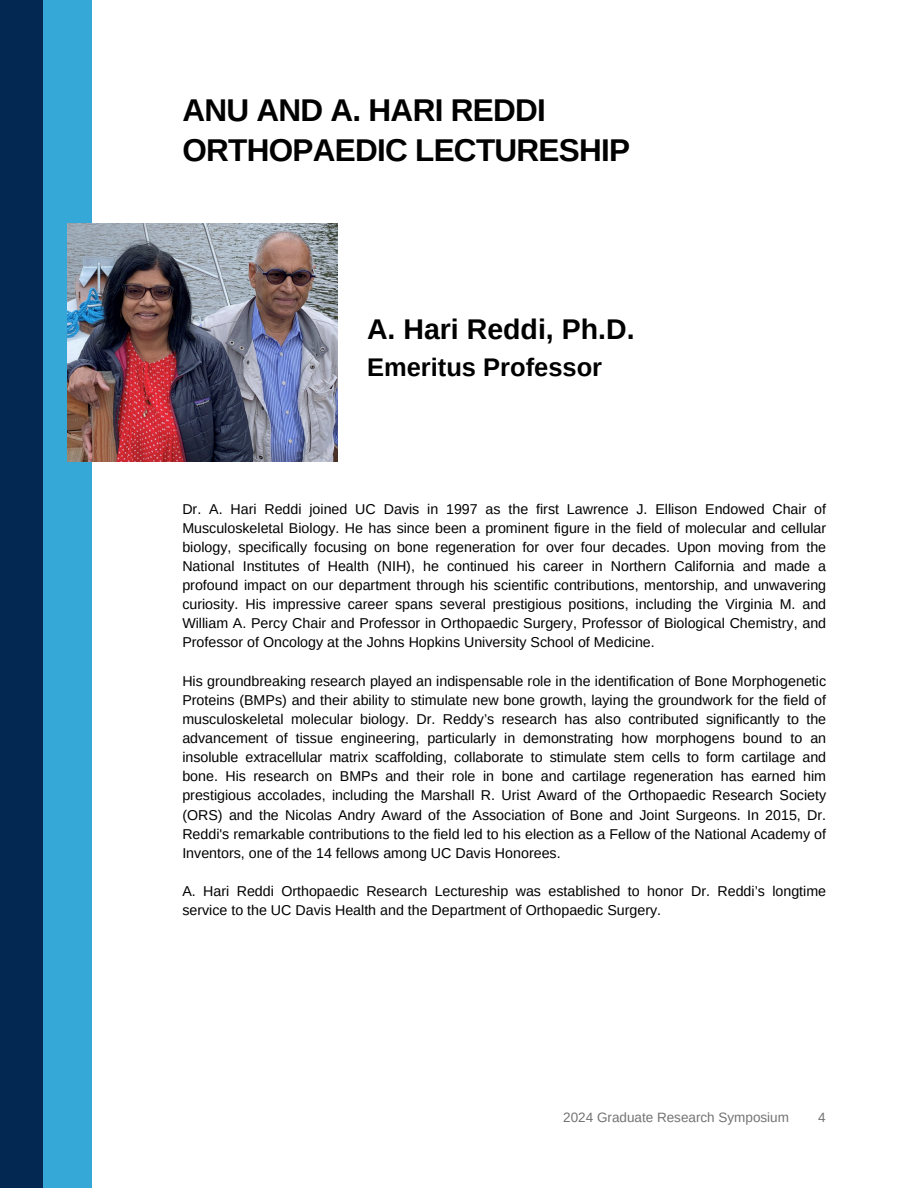
<style>
.page{position:relative;width:918px;height:1188px;background:#fff}
.page>*{position:absolute;margin:0;border:0;box-sizing:border-box;transform-origin:0 0}
.t1{font:700 31.5px/39.3px "Arimo";letter-spacing:-.025em;color:#000}
.t2{font:700 28.5px "Arimo";color:#000}
.t3{font:700 25.5px "Arimo";color:#000}
.t4{font:14.25px/19.2px "Arimo";color:#000;text-align:justify}
.t5{font:13.5px "Arimo";color:#737373}
</style>
<div class="page">
<div style="left:0;top:0;width:89px;height:1188px;background:#032851"></div>
<div style="left:43px;top:0;width:49px;height:1188px;background:#36a8d8"></div>
<img style="left:67px;top:223px;width:270px;height:239px">
<p class="t1" style="left:182px;top:91px;width:449px">ANU AND A. HARI REDDI<br>ORTHOPAEDIC LECTURESHIP</p>
<p class="t2" style="left:367px;top:313px;width:269px">A. Hari Reddi, Ph.D.</p>
<p class="t3" style="left:367px;top:353px;width:237px">Emeritus Professor</p>
<h1 class="t4" style="left:182px;top:499px;width:645px">Dr. A. Hari Reddi joined UC Davis in 1997 as the first Lawrence J. Ellison Endowed Chair of Musculoskeletal Biology. He has since been a prominent figure in the field of molecular and cellular biology, specifically focusing on bone regeneration for over four decades. Upon moving from the National Institutes of Health (NIH), he continued his career in Northern California and made a profound impact on our department through his scientific contributions, mentorship, and unwavering curiosity. His impressive career spans several prestigious positions, including the Virginia M. and William A. Percy Chair and Professor in Orthopaedic Surgery, Professor of Biological Chemistry, and Professor of Oncology at the Johns Hopkins University School of Medicine.</h1>
<p class="t4" style="left:182px;top:671px;width:645px">His groundbreaking research played an indispensable role in the identification of Bone Morphogenetic Proteins (BMPs) and their ability to stimulate new bone growth, laying the groundwork for the field of musculoskeletal molecular biology. Dr. Reddy’s research has also contributed significantly to the advancement of tissue engineering, particularly in demonstrating how morphogens bound to an insoluble extracellular matrix scaffolding, collaborate to stimulate stem cells to form cartilage and bone. His research on BMPs and their role in bone and cartilage regeneration has earned him prestigious accolades, including the Marshall R. Urist Award of the Orthopaedic Research Society (ORS) and the Nicolas Andry Award of the Association of Bone and Joint Surgeons. In 2015, Dr.<br>Reddi's remarkable contributions to the field led to his election as a Fellow of the National Academy of Inventors, one of the 14 fellows among UC Davis Honorees.</p>
<h2 class="t4" style="left:182px;top:882px;width:645px">A. Hari Reddi Orthopaedic Research Lectureship was established to honor Dr. Reddi’s longtime service to the UC Davis Health and the Department of Orthopaedic Surgery.</h2>
<p class="t5" style="left:563px;top:1109px;width:227px">2024 Graduate Research Symposium</p>
<p class="t5" style="left:818px;top:1109px;width:9px">4</p>
</div>
